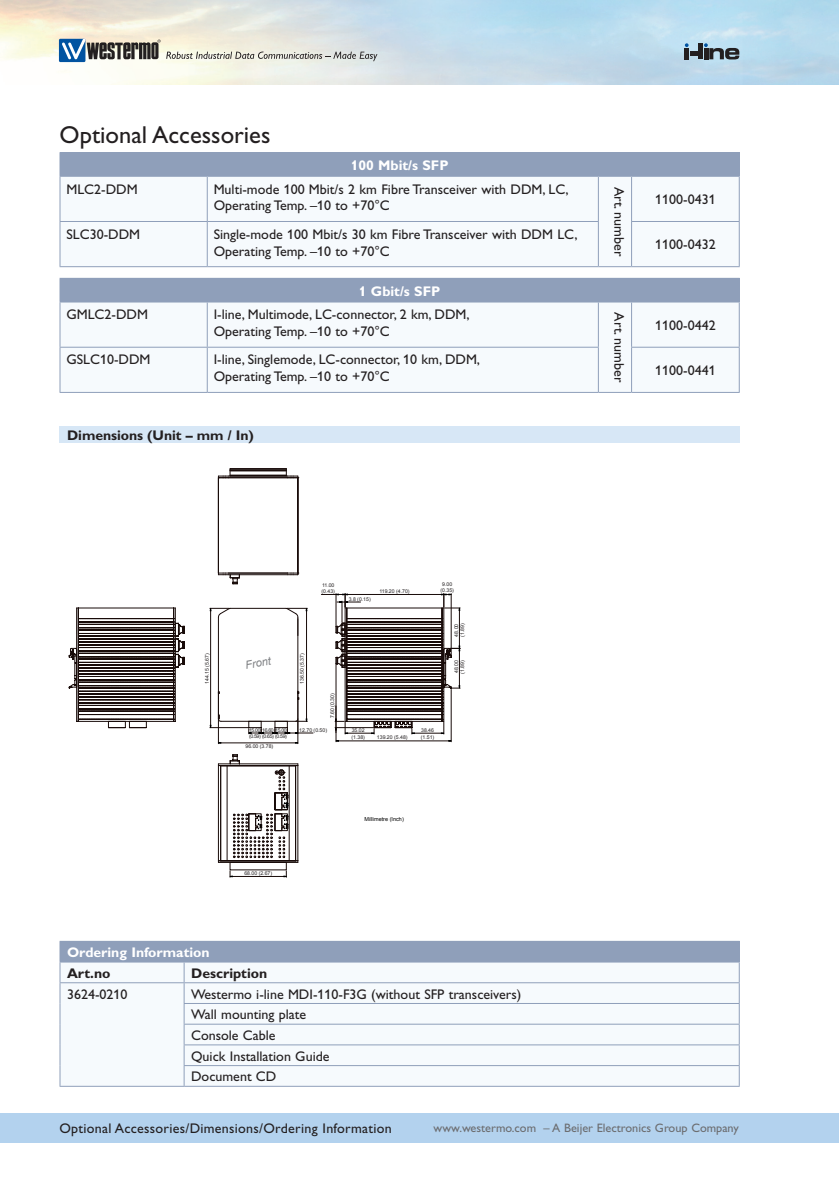
<style>
.page{position:relative;width:839px;height:1186px;background:#fff}
.page>*{position:absolute;margin:0;border:0;box-sizing:border-box;transform-origin:0 0}
.Underrubrik{font:24.5px "Gill Alt One Mod";color:#231f20}
.Bildtext{font:14px/17px "Gill Alt One Mod";color:#231f20}
.Bildtext-2{font:14px "Gill Alt One Mod";letter-spacing:.02em;color:#231f20}
.Bildtext-3{font:700 14px "Gill Alt One Mod";color:#fff}
.TekniskaDataRubriker{font:700 14px "Gill Alt One Mod";letter-spacing:-.005em;color:#231f20}
.Bildtext-4{font:700 14px "Gill Alt One Mod";color:#231f20}
.t1{font:12.25px "Gill Alt One Mod";color:#6c6d70}
.t2{font:italic 11.03px "Arial";color:#808285}
.t3{font:5.6px "Arial";color:#000}
.t4{font:5.08px/6.1px "Arial";color:#231f20}
.t5{font:5.08px/6.1px "Arial";letter-spacing:-.07em;color:#231f20}
</style>
<div class="page">
<img style="left:0;top:0;width:838px;height:84px">
<hr style="left:837px;top:1112px;width:1px;height:30px;background:#b3d2ee">
<div style="left:0;top:1112px;width:837px;height:30px;background:#b3d2ee"></div>
<div style="left:59px;top:39px;width:26px;height:23px;background:#0153a1"></div>
<svg style="left:62px;top:39px;width:315px;height:22px;background:#bcbfba"></svg>
<hr style="left:698px;top:43px;width:4px;height:16px;background:#231f20">
<div style="left:703px;top:48px;width:5px;height:11px;background:#bfe1f1"></div>
<svg style="left:684px;top:43px;width:13px;height:13px"></svg>
<hr style="left:684px;top:48px;width:4px;height:11px;background:#231f20">
<svg style="left:704px;top:43px;width:35px;height:16px"></svg>
<div style="left:60px;top:153px;width:679px;height:23px;background:#8f9fba"></div>
<div style="left:206px;top:177px;width:427px;height:89px;background:#f6fafd"></div>
<hr style="left:60px;top:152px;width:147px;height:1px;background:#8f9fba">
<hr style="left:207px;top:152px;width:391px;height:1px;background:#8f9fba">
<hr style="left:598px;top:152px;width:33px;height:1px;background:#8f9fba">
<hr style="left:631px;top:152px;width:108px;height:1px;background:#8f9fba">
<hr style="left:60px;top:176px;width:147px;height:1px;background:#8f9fba">
<hr style="left:207px;top:176px;width:391px;height:1px;background:#8f9fba">
<hr style="left:598px;top:176px;width:33px;height:1px;background:#8f9fba">
<hr style="left:631px;top:176px;width:108px;height:1px;background:#8f9fba">
<hr style="left:60px;top:177px;width:1px;height:44px;background:#8f9fba">
<hr style="left:207px;top:177px;width:1px;height:44px;background:#8f9fba">
<hr style="left:597px;top:177px;width:1px;height:44px;background:#8f9fba">
<hr style="left:631px;top:177px;width:1px;height:44px;background:#8f9fba">
<hr style="left:738px;top:177px;width:1px;height:44px;background:#8f9fba">
<hr style="left:60px;top:221px;width:147px;height:1px;background:#8f9fba">
<hr style="left:60px;top:222px;width:1px;height:44px;background:#8f9fba">
<hr style="left:207px;top:221px;width:391px;height:1px;background:#8f9fba">
<hr style="left:207px;top:222px;width:1px;height:44px;background:#8f9fba">
<hr style="left:597px;top:222px;width:1px;height:44px;background:#8f9fba">
<hr style="left:631px;top:221px;width:108px;height:1px;background:#8f9fba">
<hr style="left:631px;top:222px;width:1px;height:44px;background:#8f9fba">
<hr style="left:738px;top:222px;width:1px;height:44px;background:#8f9fba">
<hr style="left:60px;top:266px;width:147px;height:1px;background:#8f9fba">
<hr style="left:207px;top:266px;width:391px;height:1px;background:#8f9fba">
<hr style="left:598px;top:266px;width:33px;height:1px;background:#8f9fba">
<hr style="left:631px;top:266px;width:108px;height:1px;background:#8f9fba">
<div style="left:60px;top:278px;width:679px;height:24px;background:#8f9fba"></div>
<div style="left:61px;top:302px;width:677px;height:90px;background:#f6fafd"></div>
<hr style="left:631px;top:302px;width:1px;height:45px;background:#8f9fba">
<hr style="left:738px;top:302px;width:1px;height:45px;background:#8f9fba">
<hr style="left:631px;top:347px;width:108px;height:1px;background:#8f9fba">
<hr style="left:631px;top:348px;width:1px;height:44px;background:#8f9fba">
<hr style="left:738px;top:348px;width:1px;height:44px;background:#8f9fba">
<hr style="left:598px;top:392px;width:33px;height:1px;background:#8f9fba">
<hr style="left:631px;top:392px;width:108px;height:1px;background:#8f9fba">
<hr style="left:60px;top:302px;width:1px;height:45px;background:#8f9fba">
<hr style="left:207px;top:302px;width:1px;height:45px;background:#8f9fba">
<hr style="left:597px;top:302px;width:1px;height:45px;background:#8f9fba">
<hr style="left:60px;top:347px;width:147px;height:1px;background:#8f9fba">
<hr style="left:60px;top:348px;width:1px;height:44px;background:#8f9fba">
<hr style="left:207px;top:347px;width:391px;height:1px;background:#8f9fba">
<hr style="left:207px;top:348px;width:1px;height:44px;background:#8f9fba">
<hr style="left:597px;top:348px;width:1px;height:44px;background:#8f9fba">
<hr style="left:60px;top:392px;width:147px;height:1px;background:#8f9fba">
<hr style="left:207px;top:392px;width:391px;height:1px;background:#8f9fba">
<div style="left:60px;top:427px;width:679px;height:16px;background:#d7e7f6"></div>
<div style="left:60px;top:941px;width:679px;height:21px;background:#8f9fba"></div>
<div style="left:61px;top:962px;width:677px;height:124px;background:#f6fafd"></div>
<hr style="left:60px;top:982px;width:124px;height:1px;background:#8f9fba">
<hr style="left:184px;top:982px;width:555px;height:1px;background:#8f9fba">
<hr style="left:184px;top:1003px;width:555px;height:1px;background:#8f9fba">
<hr style="left:184px;top:1023px;width:555px;height:1px;background:#8f9fba">
<hr style="left:184px;top:1044px;width:555px;height:1px;background:#8f9fba">
<svg style="left:60px;top:962px;width:1px;height:124px"></svg>
<hr style="left:184px;top:1065px;width:555px;height:1px;background:#8f9fba">
<svg style="left:184px;top:962px;width:1px;height:124px"></svg>
<svg style="left:738px;top:962px;width:1px;height:124px"></svg>
<hr style="left:60px;top:1086px;width:124px;height:1px;background:#8f9fba">
<hr style="left:184px;top:1086px;width:555px;height:1px;background:#8f9fba">
<hr style="left:297px;top:478px;width:1px;height:95px;background:#180b09">
<hr style="left:218px;top:478px;width:1px;height:95px;background:#180b09">
<hr style="left:228px;top:574px;width:59px;height:1px;background:#180b09">
<hr style="left:228px;top:573px;width:59px;height:1px;background:#180b09">
<svg style="left:218px;top:573px;width:22px;height:11px"></svg>
<svg style="left:287px;top:573px;width:12px;height:2px"></svg>
<svg style="left:218px;top:468px;width:81px;height:10px"></svg>
<svg style="left:69px;top:593px;width:391px;height:150px"></svg>
<hr style="left:295px;top:765px;width:1px;height:95px;background:#180b09">
<hr style="left:297px;top:765px;width:1px;height:95px;background:#180b09">
<hr style="left:227px;top:765px;width:1px;height:95px;background:#180b09">
<hr style="left:289px;top:765px;width:1px;height:95px;background:#180b09">
<hr style="left:220px;top:765px;width:1px;height:95px;background:#180b09">
<hr style="left:218px;top:765px;width:1px;height:95px;background:#180b09">
<hr style="left:232px;top:876px;width:52px;height:1px;background:#180b09">
<svg style="left:284px;top:870px;width:3px;height:7px"></svg>
<hr style="left:218px;top:862px;width:80px;height:1px;background:#180b09">
<hr style="left:218px;top:860px;width:80px;height:1px;background:#180b09">
<svg style="left:230px;top:754px;width:58px;height:104px"></svg>
<hr style="left:218px;top:763px;width:80px;height:1px;background:#180b09">
<hr style="left:218px;top:765px;width:80px;height:1px;background:#180b09">
<p class="Underrubrik" style="left:60px;top:121px;width:212px">Optional Accessories</p>
<p class="Bildtext-3" style="left:350px;top:157px;width:99px">100 Mbit/s SFP</p>
<p class="Bildtext" style="left:66px;top:180px;width:73px">MLC2-DDM</p>
<p class="Bildtext" style="left:214px;top:180px;width:356px">Multi-mode 100 Mbit/s 2 km Fibre Transceiver with DDM, LC,<br>Operating Temp. –10 to +70°C</p>
<p class="Bildtext" style="left:627px;top:187px;width:71px;rotate:90deg">Art. number</p>
<p class="Bildtext" style="left:655px;top:191px;width:62px">1100-0431</p>
<p class="Bildtext" style="left:66px;top:226px;width:75px">SLC30-DDM</p>
<p class="Bildtext" style="left:214px;top:226px;width:365px">Single-mode 100 Mbit/s 30 km Fibre Transceiver with DDM LC,<br>Operating Temp. –10 to +70°C</p>
<p class="Bildtext" style="left:655px;top:236px;width:62px">1100-0432</p>
<p class="Bildtext-3" style="left:359px;top:283px;width:83px">1 Gbit/s SFP</p>
<p class="Bildtext" style="left:66px;top:306px;width:83px">GMLC2-DDM</p>
<p class="Bildtext" style="left:214px;top:306px;width:257px">I-line, Multimode, LC-connector, 2 km, DDM,<br>Operating Temp. –10 to +70°C</p>
<p class="Bildtext" style="left:627px;top:312px;width:71px;rotate:90deg">Art. number</p>
<p class="Bildtext" style="left:655px;top:317px;width:62px">1100-0442</p>
<p class="Bildtext" style="left:66px;top:351px;width:86px">GSLC10-DDM</p>
<p class="Bildtext" style="left:214px;top:351px;width:268px">I-line, Singlemode, LC-connector, 10 km, DDM,<br>Operating Temp. –10 to +70°C</p>
<p class="Bildtext" style="left:655px;top:362px;width:62px">1100-0441</p>
<p class="TekniskaDataRubriker" style="left:67px;top:428px;width:188px">Dimensions (Unit – mm / In)</p>
<p class="t4" style="left:321px;top:582px;width:15px">11.00 (0.43)</p>
<p class="t4" style="left:204px;top:683px;width:32px;rotate:-90deg">144.15 (5.67)</p>
<p class="t4" style="left:299px;top:683px;width:32px;rotate:-90deg">136.50 (5.37)</p>
<p class="t2" style="left:244px;top:658px;width:27px;rotate:-11deg">Front</p>
<p class="t4" style="left:329px;top:718px;width:26px;rotate:-90deg">7.60 (0.30)</p>
<p class="t5" style="left:249px;top:727px;width:39px">15.00 16.60 15.00 (0.59) (0.65) (0.59)</p>
<p class="t4" style="left:245px;top:743px;width:29px">96.00 (3.78)</p>
<p class="t4" style="left:299px;top:727px;width:29px">12.70 (0.50)</p>
<p class="t4" style="left:348px;top:596px;width:24px">3.8 (0.15)</p>
<p class="t4" style="left:379px;top:588px;width:32px">119.20 (4.70)</p>
<p class="t4" style="left:440px;top:581px;width:15px;text-align:center">9.00 (0.35)</p>
<p class="t4" style="left:453px;top:637px;width:15px;rotate:-90deg">48.00 (1.89)</p>
<p class="t4" style="left:453px;top:673px;width:15px;rotate:-90deg">48.00 (1.89)</p>
<p class="t4" style="left:351px;top:727px;width:15px">35.02 (1.38)</p>
<p class="t4" style="left:421px;top:727px;width:15px">38.46 (1.51)</p>
<p class="t4" style="left:377px;top:734px;width:32px">139.20 (5.48)</p>
<p class="t4" style="left:244px;top:870px;width:29px">68.00 (2.67)</p>
<p class="t3" style="left:364px;top:815px;width:41px">Millimetre (Inch)</p>
<p class="Bildtext-3" style="left:67px;top:944px;width:144px">Ordering Information</p>
<p class="Bildtext-4" style="left:67px;top:965px;width:45px">Art.no</p>
<p class="Bildtext-4" style="left:191px;top:965px;width:78px">Description</p>
<p class="Bildtext" style="left:67px;top:985px;width:62px">3624-0210</p>
<p class="Bildtext" style="left:191px;top:985px;width:331px">Westermo i-line MDI-110-F3G (without SFP transceivers)</p>
<p class="Bildtext" style="left:191px;top:1006px;width:117px">Wall mounting plate</p>
<p class="Bildtext" style="left:191px;top:1027px;width:86px">Console Cable</p>
<p class="Bildtext" style="left:191px;top:1047px;width:140px">Quick Installation Guide</p>
<p class="Bildtext" style="left:191px;top:1068px;width:87px">Document CD</p>
<p class="Bildtext-2" style="left:59px;top:1120px;width:334px">Optional Accessories/Dimensions/Ordering Information</p>
<p class="t1" style="left:433px;top:1121px;width:306px">www.westermo.com – A Beijer Electronics Group Company</p>
</div>
